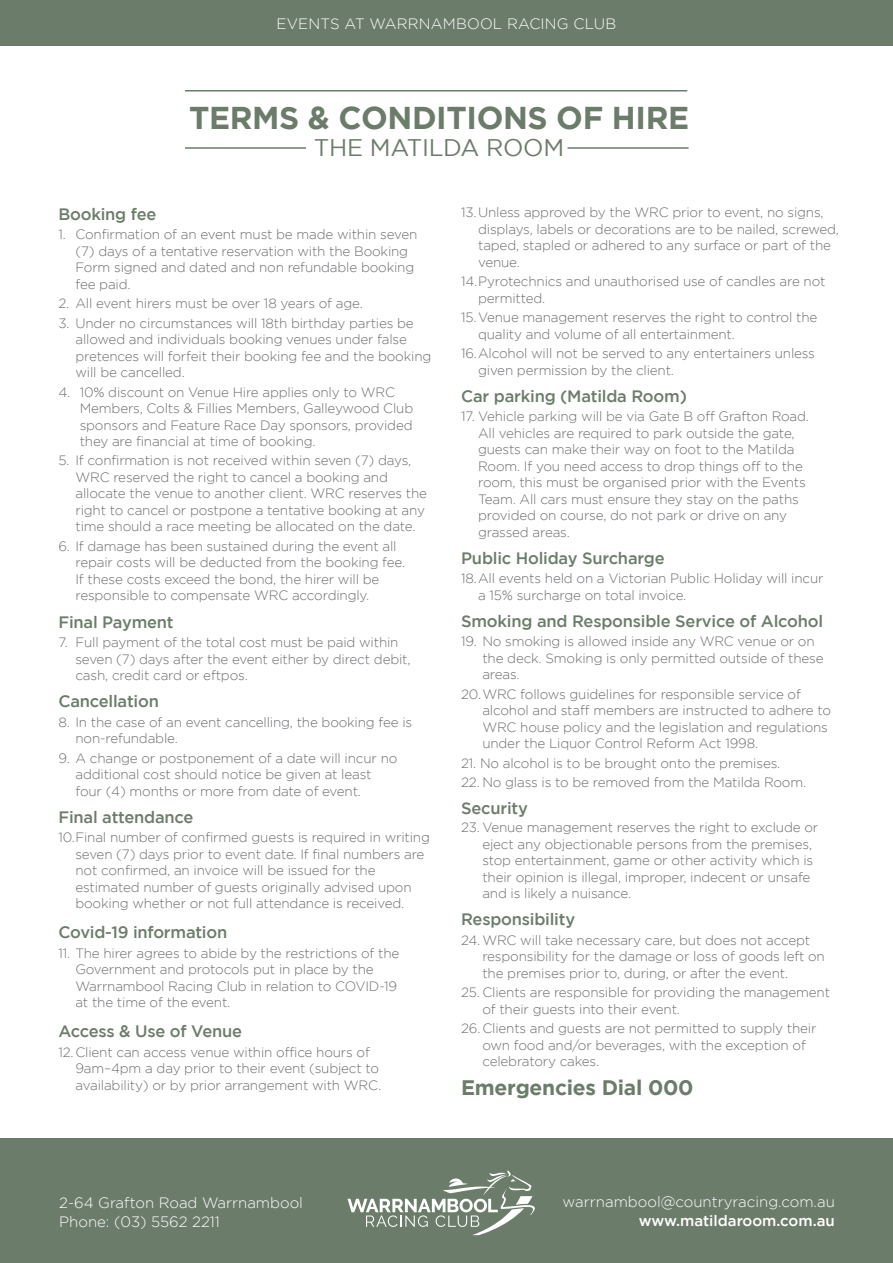
<style>
.page{position:relative;width:893px;height:1263px;background:#fff}
.page>*{position:absolute;margin:0;border:0;box-sizing:border-box;transform-origin:0 0}
.t1{font:700 31.5px "Gotham";letter-spacing:-.015em;color:#6c7c6a}
.t2{font:24px "Gotham";letter-spacing:-.015em;color:#6c7c6a}
.t3{font:700 21px "Gotham";letter-spacing:-.015em;color:#6c7c6a}
.t4{font:500 16.5px "Gotham";letter-spacing:-.015em;color:#6c7c6a}
.t5{font:300 15px/19.5px "Gotham";color:#fff}
.t6{font:500 15px "Gotham";color:#fff}
.t7{font:300 13.5px/16.5px "Gotham";letter-spacing:-.015em;color:#6d6e71}
</style>
<div class="page">
<div style="left:0;top:0;width:893px;height:45px;background:#6c7c6a"></div>
<hr style="left:185px;top:90px;width:502px;height:2px;background:#6c7c6a">
<hr style="left:185px;top:147px;width:121px;height:2px;background:#6c7c6a">
<hr style="left:568px;top:147px;width:121px;height:2px;background:#6c7c6a">
<div style="left:0;top:1138px;width:893px;height:125px;background:#6c7c6a"></div>
<svg style="left:347px;top:1170px;width:188px;height:65px"></svg>
<p class="t5" style="left:277px;top:14px;width:341px">EVENTS AT WARRNAMBOOL RACING CLUB</p>
<h1 class="t1" style="left:189px;top:99px;width:502px">TERMS &amp; CONDITIONS OF HIRE</h1>
<h2 class="t2" style="left:314px;top:134px;width:252px">THE MATILDA ROOM</h2>
<p class="t4" style="left:58px;top:204px;width:99px">Booking fee</p>
<p class="t7" style="left:75px;top:226px;width:343px;text-indent:-17px">1. Confirmation of an event must be made within seven (7) days of a tentative reservation with the Booking Form signed and dated and non refundable booking fee paid.</p>
<p class="t7" style="left:58px;top:295px;width:306px">2. All event hirers must be over 18 years of age.</p>
<p class="t7" style="left:75px;top:314px;width:357px;text-indent:-17px">3. Under no circumstances will 18th birthday parties be allowed and individuals booking venues under false pretences will forfeit their booking fee and the booking will be cancelled.</p>
<p class="t7" style="left:80px;top:383px;width:335px;text-indent:-21px">4. 10% discount on Venue Hire applies only to WRC Members, Colts &amp; Fillies Members, Galleywood Club sponsors and Feature Race Day sponsors, provided they are financial at time of booking.</p>
<p class="t7" style="left:75px;top:452px;width:353px;text-indent:-17px">5. If confirmation is not received within seven (7) days, WRC reserved the right to cancel a booking and allocate the venue to another client. WRC reserves the right to cancel or postpone a tentative booking at any time should a race meeting be allocated on the date.</p>
<p class="t7" style="left:75px;top:538px;width:331px;text-indent:-17px">6. If damage has been sustained during the event all repair costs will be deducted from the booking fee.<br>If these costs exceed the bond, the hirer will be responsible to compensate WRC accordingly.</p>
<p class="t4" style="left:58px;top:612px;width:117px">Final Payment</p>
<p class="t7" style="left:75px;top:634px;width:337px;text-indent:-17px">7. Full payment of the total cost must be paid within seven (7) days after the event either by direct debit, cash, credit card or eftpos.</p>
<p class="t4" style="left:58px;top:692px;width:102px">Cancellation</p>
<p class="t7" style="left:75px;top:713px;width:338px;text-indent:-17px">8. In the case of an event cancelling, the booking fee is non-refundable.</p>
<p class="t7" style="left:75px;top:749px;width:323px;text-indent:-17px">9. A change or postponement of a date will incur no additional cost should notice be given at least four (4) months or more from date of event.</p>
<p class="t4" style="left:58px;top:807px;width:137px">Final attendance</p>
<p class="t7" style="left:75px;top:829px;width:356px;text-indent:-17px">10. Final number of confirmed guests is required in writing seven (7) days prior to event date. If final numbers are not confirmed, an invoice will be issued for the estimated number of guests originally advised upon booking whether or not full attendance is received.</p>
<p class="t4" style="left:58px;top:923px;width:170px">Covid-19 information</p>
<p class="t7" style="left:75px;top:944px;width:325px;text-indent:-17px">11. The hirer agrees to abide by the restrictions of the Government and protocols put in place by the Warrnambool Racing Club in relation to COVID-19 at the time of the event.</p>
<p class="t4" style="left:58px;top:1022px;width:185px">Access &amp; Use of Venue</p>
<p class="t7" style="left:75px;top:1043px;width:307px;text-indent:-17px">12. Client can access venue within office hours of<br>9am–4pm a day prior to their event (subject to availability) or by prior arrangement with WRC.</p>
<p class="t7" style="left:478px;top:204px;width:362px;text-indent:-17px">13. Unless approved by the WRC prior to event, no signs, displays, labels or decorations are to be nailed, screwed, taped, stapled or adhered to any surface or part of the venue.</p>
<p class="t7" style="left:478px;top:273px;width:349px;text-indent:-17px">14. Pyrotechnics and unauthorised use of candles are not permitted.</p>
<p class="t7" style="left:478px;top:309px;width:341px;text-indent:-17px">15. Venue management reserves the right to control the quality and volume of all entertainment.</p>
<p class="t7" style="left:478px;top:345px;width:338px;text-indent:-17px">16. Alcohol will not be served to any entertainers unless given permission by the client.</p>
<p class="t4" style="left:461px;top:387px;width:227px">Car parking (Matilda Room)</p>
<p class="t7" style="left:478px;top:408px;width:332px;text-indent:-17px">17. Vehicle parking will be via Gate B off Grafton Road.<br>All vehicles are required to park outside the gate, guests can make their way on foot to the Matilda Room. If you need access to drop things off to the room, this must be organised prior with the Events Team. All cars must ensure they stay on the paths provided on course, do not park or drive on any grassed areas.</p>
<p class="t4" style="left:461px;top:549px;width:205px">Public Holiday Surcharge</p>
<p class="t7" style="left:478px;top:570px;width:347px;text-indent:-17px">18. All events held on a Victorian Public Holiday will incur a 15% surcharge on total invoice.</p>
<p class="t4" style="left:461px;top:612px;width:364px">Smoking and Responsible Service of Alcohol</p>
<p class="t7" style="left:482px;top:633px;width:343px;text-indent:-21px">19. No smoking is allowed inside any WRC venue or on the deck. Smoking is only permitted outside of these areas.</p>
<p class="t7" style="left:482px;top:686px;width:350px;text-indent:-21px">20. WRC follows guidelines for responsible service of alcohol and staff members are instructed to adhere to WRC house policy and the legislation and regulations under the Liquor Control Reform Act 1998.</p>
<p class="t7" style="left:461px;top:755px;width:321px">21. No alcohol is to be brought onto the premises.</p>
<p class="t7" style="left:461px;top:774px;width:347px">22. No glass is to be removed from the Matilda Room.</p>
<p class="t4" style="left:461px;top:799px;width:68px">Security</p>
<p class="t7" style="left:482px;top:819px;width:337px;text-indent:-21px">23. Venue management reserves the right to exclude or eject any objectionable persons from the premises, stop entertainment, game or other activity which is their opinion is illegal, improper, indecent or unsafe and is likely a nuisance.</p>
<p class="t4" style="left:461px;top:910px;width:116px">Responsibility</p>
<p class="t7" style="left:482px;top:932px;width:344px;text-indent:-21px">24. WRC will take necessary care, but does not accept responsibility for the damage or loss of goods left on the premises prior to, during, or after the event.</p>
<p class="t7" style="left:482px;top:984px;width:349px;text-indent:-21px">25. Clients are responsible for providing the management of their guests into their event.</p>
<p class="t7" style="left:482px;top:1020px;width:336px;text-indent:-21px">26. Clients and guests are not permitted to supply their own food and/or beverages, with the exception of celebratory cakes.</p>
<h3 class="t3" style="left:461px;top:1075px;width:234px">Emergencies Dial 000</h3>
<p class="t5" style="left:59px;top:1192px;width:245px">2-64 Grafton Road Warrnambool<br>Phone: (03) 5562 2211</p>
<p class="t5" style="left:563px;top:1191px;width:274px">warrnambool@countryracing.com.au</p>
<p class="t6" style="left:639px;top:1212px;width:198px">www.matildaroom.com.au</p>
</div>
